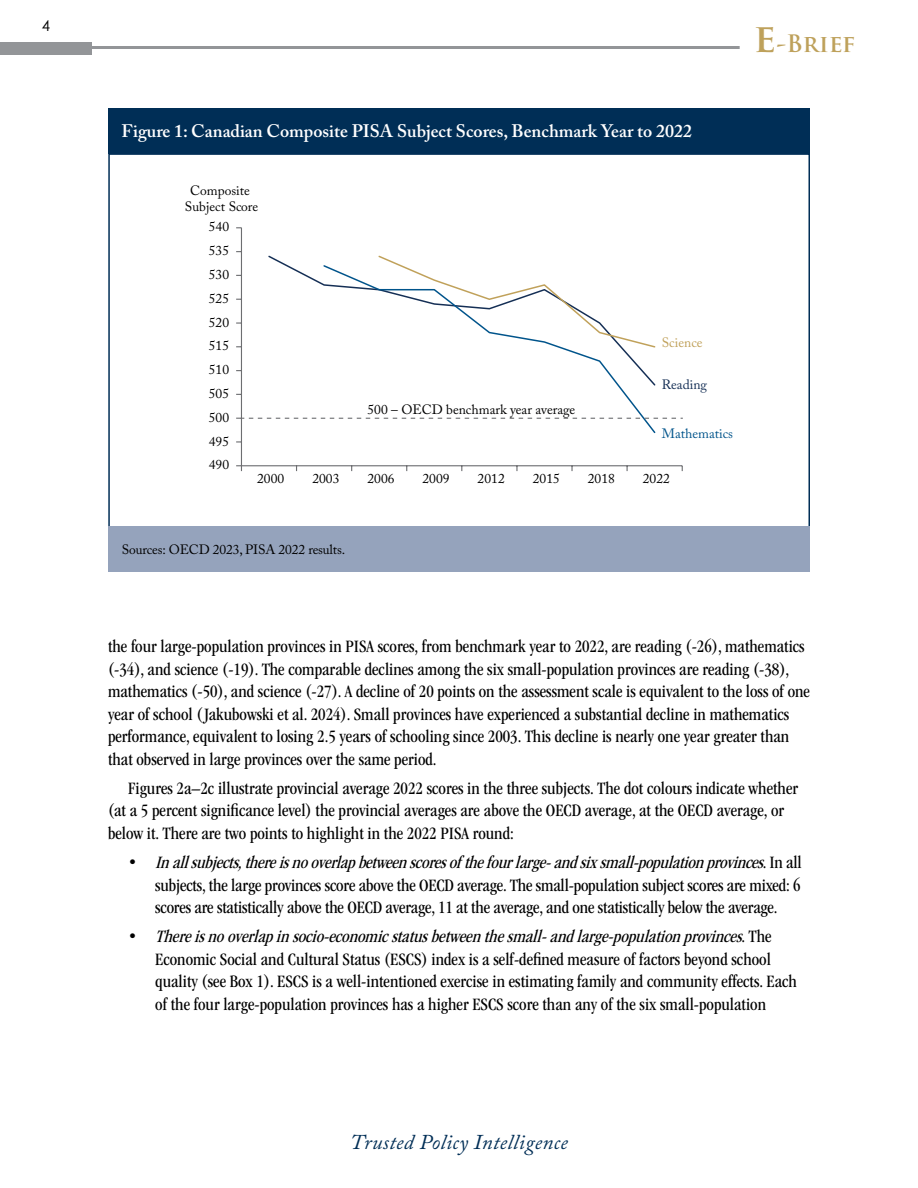
<style>
.page{position:relative;width:918px;height:1188px;background:#fff}
.page>*{position:absolute;margin:0;border:0;box-sizing:border-box;transform-origin:0 0}
.t1{font:700 23.4px "Trajan Pro";color:#bea15b}
.t2{font:italic 21px "Adobe Caslon Pro";letter-spacing:.02em;color:#002e56}
.t3{font:condensed 18px/22.5px "ITC Garamond Std";color:#000}
.t4{font:600 18px "Adobe Caslon Pro";color:#fff}
.t5{font:15px "Century Gothic";color:#000}
.t6{font:13.5px/16.2px "Adobe Caslon Pro";color:#000;text-align:center}
.t7{font:13.5px "Adobe Caslon Pro";color:#00548b}
.t8{font:13.5px "Adobe Caslon Pro";color:#152f55}
.t9{font:13.5px "Adobe Caslon Pro";color:#c0a15a}
.s1{font-size:38.7px}
.s2{font-style:italic}
</style>
<div class="page">
<div style="left:0;top:42px;width:92px;height:13px;background:#939598"></div>
<hr style="left:87px;top:46px;width:653px;height:3px;background:#939598">
<div style="left:108px;top:153px;width:702px;height:375px;background:#fff;border:2px solid #002e56"></div>
<div style="left:108px;top:108px;width:702px;height:45px;background:#002e56"></div>
<div style="left:108px;top:527px;width:702px;height:45px;background:#95a3bc"></div>
<svg style="left:322px;top:265px;width:335px;height:169px"></svg>
<svg style="left:377px;top:255px;width:279px;height:94px"></svg>
<hr style="left:241px;top:228px;width:1px;height:238px;background:#6d6e71">
<svg style="left:236px;top:418px;width:447px;height:1px"></svg>
<svg style="left:236px;top:465px;width:6px;height:6px"></svg>
<hr style="left:241px;top:465px;width:441px;height:1px;background:#6d6e71">
<p class="t5" style="left:42px;top:15px;width:10px">4</p>
<p class="t1" style="left:754px;top:29px;width:103px"><span class="s1">e</span>-Brief</p>
<p class="t4" style="left:122px;top:121px;width:572px">Figure 1: Canadian Composite PISA Subject Scores, Benchmark Year to 2022</p>
<p class="t6" style="left:185px;top:182px;width:75px">Composite<br>Subject Score</p>
<p class="t6" style="left:209px;top:219px;width:22px">540</p>
<p class="t6" style="left:209px;top:242px;width:22px">535</p>
<p class="t6" style="left:209px;top:266px;width:22px">530</p>
<p class="t6" style="left:209px;top:290px;width:22px">525</p>
<p class="t6" style="left:209px;top:314px;width:22px">520</p>
<p class="t6" style="left:209px;top:338px;width:22px">515</p>
<p class="t6" style="left:209px;top:361px;width:22px">510</p>
<p class="t6" style="left:209px;top:385px;width:22px">505</p>
<p class="t6" style="left:209px;top:409px;width:22px">500</p>
<p class="t6" style="left:209px;top:433px;width:22px">495</p>
<p class="t6" style="left:209px;top:457px;width:22px">490</p>
<p class="t6" style="left:368px;top:402px;width:209px">500 – OECD benchmark year average</p>
<p class="t9" style="left:662px;top:334px;width:42px">Science</p>
<p class="t8" style="left:662px;top:377px;width:47px">Reading</p>
<p class="t7" style="left:662px;top:425px;width:73px">Mathematics</p>
<p class="t6" style="left:257px;top:470px;width:29px">2000</p>
<p class="t6" style="left:312px;top:470px;width:29px">2003</p>
<p class="t6" style="left:367px;top:470px;width:29px">2006</p>
<p class="t6" style="left:423px;top:470px;width:29px">2009</p>
<p class="t6" style="left:478px;top:470px;width:29px">2012</p>
<p class="t6" style="left:533px;top:470px;width:29px">2015</p>
<p class="t6" style="left:588px;top:470px;width:29px">2018</p>
<p class="t6" style="left:643px;top:470px;width:29px">2022</p>
<p class="t6" style="left:122px;top:542px;width:225px">Sources: OECD 2023, PISA 2022 results.</p>
<p class="t3" style="left:108px;top:635px;width:704px">the four large-population provinces in PISA scores, from benchmark year to 2022, are reading (-26), mathematics (-34), and science (-19). The comparable declines among the six small-population provinces are reading (-38), mathematics (-50), and science (-27). A decline of 20 points on the assessment scale is equivalent to the loss of one year of school (Jakubowski et al. 2024). Small provinces have experienced a substantial decline in mathematics performance, equivalent to losing 2.5 years of schooling since 2003. This decline is nearly one year greater than that observed in large provinces over the same period.</p>
<p class="t3" style="left:108px;top:777px;width:692px;text-indent:20px">Figures 2a–2c illustrate provincial average 2022 scores in the three subjects. The dot colours indicate whether (at a 5 percent significance level) the provincial averages are above the OECD average, at the OECD average, or below it. There are two points to highlight in the 2022 PISA round:</p>
<p class="t3" style="left:155px;top:851px;width:648px;text-align:justify;text-indent:-27px">• <span class="s2">Inallsubjects,thereisnooverlap betweenscoresof thefourlarge-andsixsmall-populationprovinces</span>. I n a l l subjects, the large provinces score above the OECD average. The small-population subject scores are mixed: 6 scores are statistically above the OECD average, 11 at the average, and one statistically below the average.</p>
<p class="t3" style="left:155px;top:925px;width:643px;text-indent:-27px">• <span class="s2">Thereisnooverlap insocio-economicstatusbetweenthesmall-andlarge-populationprovinces</span>. T h e Economic Social and Cultural Status (ESCS) index is a self-defined measure of factors beyond school quality (see Box 1). ESCS is a well-intentioned exercise in estimating family and community effects. Each of the four large-population provinces has a higher ESCS score than any of the six small-population</p>
<p class="t2" style="left:350px;top:1130px;width:219px">Trusted Policy Intelligence</p>
</div>
